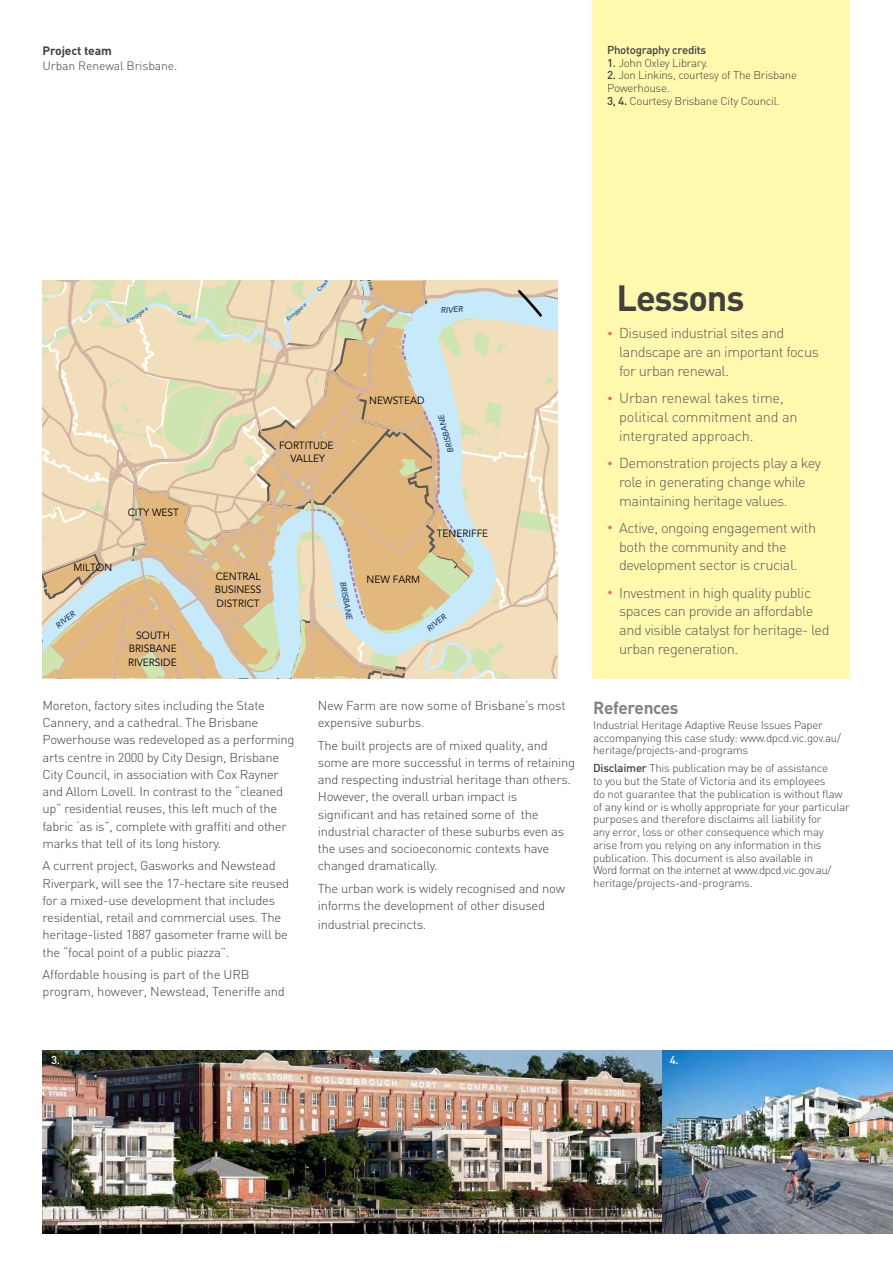
<style>
.page{position:relative;width:893px;height:1263px;background:#fff}
.page>*{position:absolute;margin:0;border:0;box-sizing:border-box;transform-origin:0 0}
.t1{font:700 36px "DIN";letter-spacing:-.03em;color:#414042}
.t2{font:800 18.15px "Avenir";color:#000;scale:.96 1}
.t3{font:700 17.25px "DIN";letter-spacing:-.02em;color:#808285}
.t4{font:300 14.25px/18.8px "DIN";letter-spacing:-.03em;color:#58595b}
.t5{font:300 14.25px/18.8px "DIN";letter-spacing:-.01em;color:#58595b}
.t6{font:300 12.75px/17.2px "DIN";letter-spacing:-.02em;color:#414042}
.t7{font:800 12.6px/12px "Avenir";color:#000;text-align:center;scale:.96 1}
.t8{font:300 12px "DIN";letter-spacing:-.01em;color:#414042}
.t9{font:700 12px "DIN";letter-spacing:-.01em;color:#414042}
.t10{font:300 11.25px/12.8px "DIN";letter-spacing:-.02em;color:#414042}
.t11{font:11.25px "DIN Medium";letter-spacing:-.025em;color:#414042}
.t12{font:11.25px "DIN Medium";color:#fff}
.t13{font:10.5px/13.4px "Avenir";color:#000;text-align:center;scale:.96 1}
.t14{font:italic 500 8.1px "Avenir";color:#1f355e}
.t15{font:italic 500 5.4px "Avenir";color:#1f355e}
.s1{font-family:"DIN Medium";font-weight:400}
.s2{font-size:10.5px;color:#f2675d}
</style>
<div class="page">
<img style="left:43px;top:1050px;width:850px;height:183px">
<svg style="left:43px;top:281px;width:515px;height:397px;background:#e0d1b1"></svg>
<div style="left:592px;top:0;width:258px;height:678px;background:#fff9ae"></div>
<p class="t9" style="left:43px;top:42px;width:71px">Project team</p>
<p class="t8" style="left:43px;top:58px;width:136px">Urban Renewal Brisbane.</p>
<p class="t11" style="left:607px;top:43px;width:100px">Photography credits</p>
<p class="t10" style="left:607px;top:56px;width:103px"><span class="s1">1.</span> John Oxley Library.</p>
<p class="t10" style="left:607px;top:69px;width:191px"><span class="s1">2.</span> Jon Linkins, courtesy of The Brisbane<br>Powerhouse.<br><span class="s1">3, 4.</span> Courtesy Brisbane City Council.</p>
<p class="t15" style="left:125px;top:319px;width:25px;rotate:-33deg">Enoggera</p>
<p class="t15" style="left:178px;top:309px;width:16px;rotate:21deg">Creek</p>
<p class="t15" style="left:285px;top:317px;width:25px;rotate:-40deg">Enoggera</p>
<p class="t15" style="left:316px;top:289px;width:16px;rotate:-51deg">Creek</p>
<p class="t15" style="left:371px;top:275px;width:16px;rotate:75deg">Creek</p>
<p class="t14" style="left:440px;top:306px;width:24px;rotate:-4deg">RIVER</p>
<p class="t13" style="left:128px;top:505px;width:55px">CITY WEST</p>
<p class="t13" style="left:73px;top:561px;width:42px">MILTON</p>
<p class="t14" style="left:54px;top:623px;width:24px;rotate:-39deg">RIVER</p>
<p class="t13" style="left:128px;top:629px;width:52px">SOUTH<br>BRISBANE<br>RIVERSIDE</p>
<p class="t13" style="left:279px;top:439px;width:58px">FORTITUDE<br>VALLEY</p>
<p class="t13" style="left:369px;top:394px;width:59px">NEWSTEAD</p>
<p class="t14" style="left:447px;top:454px;width:41px;rotate:-106deg">BRISBANE</p>
<p class="t13" style="left:215px;top:570px;width:50px;text-align:justify">CENTRAL BUSINESS DISTRICT</p>
<p class="t13" style="left:437px;top:527px;width:55px">TENERIFFE</p>
<p class="t14" style="left:347px;top:580px;width:41px;rotate:80deg">BRISBANE</p>
<p class="t13" style="left:367px;top:573px;width:57px">NEW FARM</p>
<p class="t14" style="left:425px;top:626px;width:24px;rotate:-38deg">RIVER</p>
<p class="t6" style="left:43px;top:696px;width:253px">Moreton, factory sites including the State Cannery, and a cathedral. The Brisbane Powerhouse was redeveloped as a performing arts centre in 2000 by City Design, Brisbane City Council, in association with Cox Rayner and Allom Lovell. In contrast to the “cleaned up” residential reuses, this left much of the fabric ‘as is”, complete with graffiti and other marks that tell of its long history.</p>
<p class="t6" style="left:43px;top:857px;width:248px">A current project, Gasworks and Newstead Riverpark, will see the 17-hectare site reused for a mixed-use development that includes residential, retail and commercial uses. The heritage-listed 1887 gasometer frame will be the “focal point of a public piazza”.</p>
<p class="t6" style="left:43px;top:966px;width:244px">Affordable housing is part of the URB program, however, Newstead, Teneriffe and</p>
<p class="t6" style="left:318px;top:696px;width:249px">New Farm are now some of Brisbane’s most expensive suburbs.</p>
<p class="t6" style="left:318px;top:736px;width:259px">The built projects are of mixed quality, and some are more successful in terms of retaining and respecting industrial heritage than others.<br>However, the overall urban impact is significant and has retained some of the industrial character of these suburbs even as the uses and socioeconomic contexts have changed dramatically.</p>
<p class="t6" style="left:318px;top:880px;width:249px">The urban work is widely recognised and now informs the development of other disused</p>
<p class="t6" style="left:318px;top:916px;width:110px">industrial precincts.</p>
<p class="t7" style="left:332px;top:707px;width:124px">WOOLLOONGABBA<br>NORTH</p>
<h2 class="t2" style="left:252px;top:758px;width:178px">WOOLLOONGABBA</h2>
<h2 class="t2" style="left:362px;top:845px;width:186px">EASTERN CORRIDOR</h2>
<h1 class="t1" style="left:616px;top:274px;width:130px">Lessons</h1>
<p class="t4" style="left:619px;top:324px;width:201px;text-indent:-12px"><span class="s2">•</span> Disused industrial sites and landscape are an important focus for urban renewal.</p>
<p class="t5" style="left:619px;top:389px;width:180px;text-indent:-12px"><span class="s2">•</span> Urban renewal takes time, political commitment and an intergrated approach.</p>
<p class="t4" style="left:619px;top:453px;width:203px;text-indent:-12px"><span class="s2">•</span> Demonstration projects play a key role in generating change while maintaining heritage values.</p>
<p class="t4" style="left:619px;top:518px;width:199px;text-indent:-12px"><span class="s2">•</span> Active, ongoing engagement with both the community and the development sector is crucial.</p>
<p class="t4" style="left:619px;top:583px;width:212px;text-indent:-12px"><span class="s2">•</span> Investment in high quality public spaces can provide an affordable and visible catalyst for heritage- led urban regeneration.</p>
<h3 class="t3" style="left:593px;top:696px;width:87px">References</h3>
<p class="t10" style="left:593px;top:718px;width:249px">Industrial Heritage Adaptive Reuse Issues Paper accompanying this case study: www.dpcd.vic.gov.au/ heritage/projects-and-programs</p>
<p class="t10" style="left:593px;top:762px;width:258px"><span class="s1">Disclaimer</span> This publication may be of assistance<br>to you but the State of Victoria and its employees<br>do not guarantee that the publication is without flaw of any kind or is wholly appropriate for your particular purposes and therefore disclaims all liability for<br>any error, loss or other consequence which may arise from you relying on any information in this publication. This document is also available in<br>Word format on the internet at www.dpcd.vic.gov.au/ heritage/projects-and-programs.</p>
<p class="t12" style="left:51px;top:1053px;width:10px">3.</p>
<p class="t12" style="left:670px;top:1053px;width:10px">4.</p>
</div>
